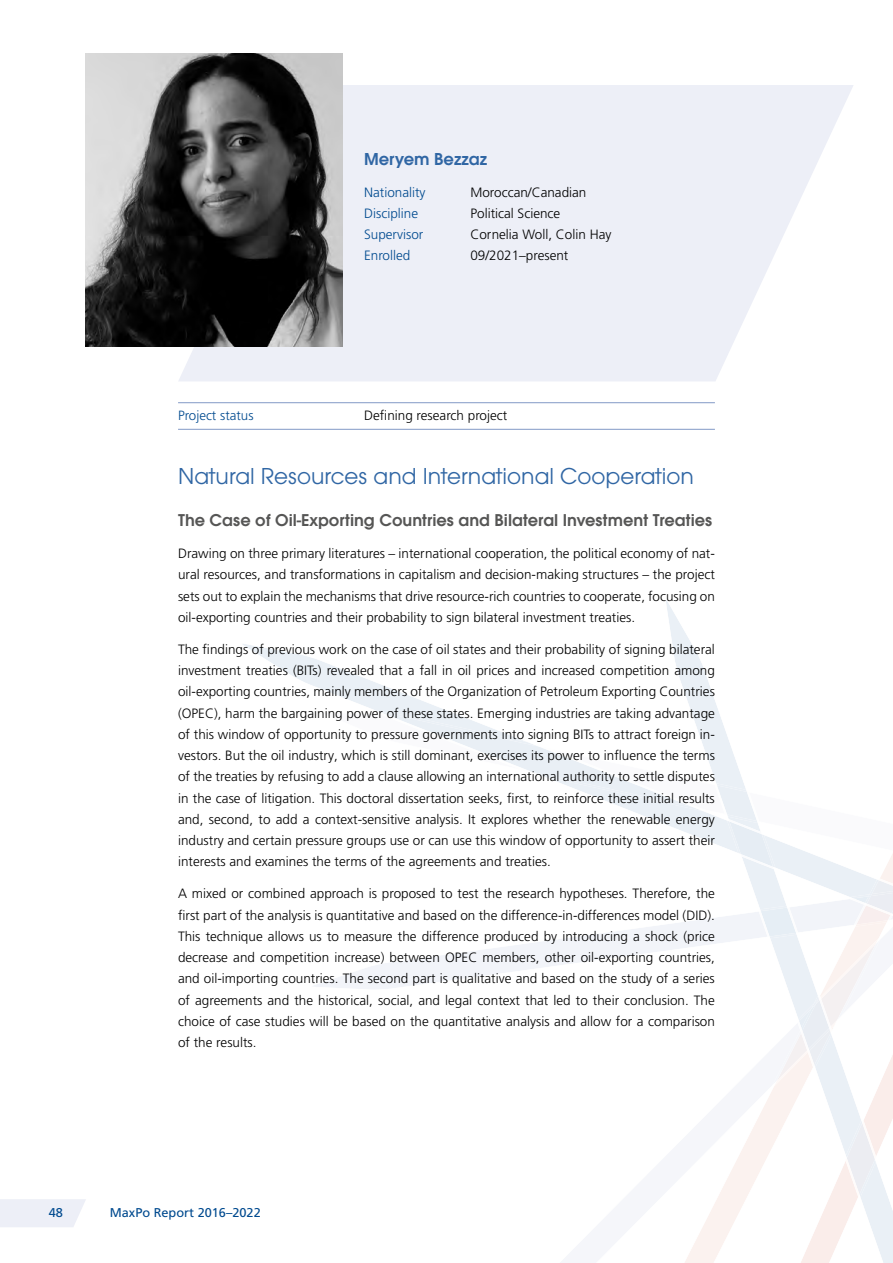
<style>
.page{position:relative;width:893px;height:1263px;background:#fff}
.page>*{position:absolute;margin:0;border:0;box-sizing:border-box;transform-origin:0 0}
.Überschrift_Profiles{font:24px "Avant Garde Gothic Itc T";color:#3066a4}
.Zwischenüberschrift{font:600 18px "Avant Garde Gothic Itc T";color:#3066a4}
.Zwischenüberschrift-2{font:600 17.85px "Avant Garde Gothic Itc T";color:#565655}
.Fließtext{font:300 13.5px/21.3px "Frutiger LT Pro";color:#000;text-align:justify}
.Fließtext-2{font:300 13.5px "Frutiger LT Pro";color:#004a8f}
.t1{font:300 13.35px "Frutiger LT Pro";color:#004a8f}
.t2{font:12.75px "Frutiger LT Pro";color:#004a8f}
</style>
<div class="page">
<svg style="left:685px;top:1174px;width:45px;height:89px"></svg>
<svg style="left:730px;top:1157px;width:9px;height:72px"></svg>
<svg style="left:739px;top:1091px;width:154px;height:172px"></svg>
<svg style="left:845px;top:1118px;width:32px;height:81px;background:#f0eff2"></svg>
<svg style="left:245px;top:644px;width:76px;height:45px"></svg>
<svg style="left:321px;top:600px;width:572px;height:491px"></svg>
<svg style="left:0;top:1199px;width:86px;height:28px;background:#eef0f7"></svg>
<hr style="left:178px;top:402px;width:537px;height:1px;background:#8299c6">
<hr style="left:178px;top:429px;width:537px;height:1px;background:#8299c6">
<svg style="left:179px;top:85px;width:674px;height:296px;background:#eff1f8"></svg>
<img style="left:85px;top:53px;width:258px;height:294px">
<p class="Zwischenüberschrift" style="left:364px;top:148px;width:125px">Meryem Bezzaz</p>
<p class="Fließtext-2" style="left:364px;top:184px;width:63px">Nationality</p>
<p class="Fließtext" style="left:470px;top:181px;width:118px">Moroccan/Canadian</p>
<p class="Fließtext-2" style="left:364px;top:205px;width:56px">Discipline</p>
<p class="Fließtext" style="left:470px;top:203px;width:91px">Political Science</p>
<p class="Fließtext-2" style="left:364px;top:227px;width:61px">Supervisor</p>
<p class="Fließtext" style="left:470px;top:224px;width:143px">Cornelia Woll, Colin Hay</p>
<p class="Fließtext-2" style="left:364px;top:248px;width:48px">Enrolled</p>
<p class="Fließtext" style="left:470px;top:245px;width:100px">09/2021–present</p>
<p class="t1" style="left:178px;top:408px;width:77px">Project status</p>
<p class="Fließtext" style="left:364px;top:405px;width:145px">Defining research project</p>
<p class="Überschrift_Profiles" style="left:178px;top:462px;width:517px">Natural Resources and International Cooperation</p>
<p class="Zwischenüberschrift-2" style="left:178px;top:510px;width:536px">The Case of Oil-Exporting Countries and Bilateral Investment Treaties</p>
<p class="Fließtext" style="left:178px;top:543px;width:538px">Drawing on three primary literatures – international cooperation, the political economy of nat&shy;ural resources, and transformations in capitalism and decision-making structures – the project sets out to explain the mechanisms that drive resource-rich countries to cooperate, focusing on oil-exporting countries and their probability to sign bilateral investment treaties.</p>
<p class="Fließtext" style="left:178px;top:639px;width:538px">The findings of previous work on the case of oil states and their probability of signing bilateral investment treaties (BITs) revealed that a fall in oil prices and increased competition among oil-exporting countries, mainly members of the Organization of Petroleum Exporting Countries (OPEC), harm the bargaining power of these states. Emerging industries are taking advantage of this window of opportunity to pressure governments into signing BITs to attract foreign in&shy;vestors. But the oil industry, which is still dominant, exercises its power to influence the terms of the treaties by refusing to add a clause allowing an international authority to settle disputes in the case of litigation. This doctoral dissertation seeks, first, to reinforce these initial results and, second, to add a context-sensitive analysis. It explores whether the renewable energy industry and certain pressure groups use or can use this window of opportunity to assert their interests and examines the terms of the agreements and treaties.</p>
<p class="Fließtext" style="left:178px;top:883px;width:538px">A mixed or combined approach is proposed to test the research hypotheses. Therefore, the first part of the analysis is quantitative and based on the difference-in-differences model (DID).<br>This technique allows us to measure the difference produced by introducing a shock (price decrease and competition increase) between OPEC members, other oil-exporting countries, and oil-importing countries. The second part is qualitative and based on the study of a series of agreements and the historical, social, and legal context that led to their conclusion. The choice of case studies will be based on the quantitative analysis and allow for a comparison of the results.</p>
<p class="t2" style="left:49px;top:1205px;width:16px">48</p>
<p class="t2" style="left:110px;top:1205px;width:152px">MaxPo Report 2016–2022</p>
</div>
